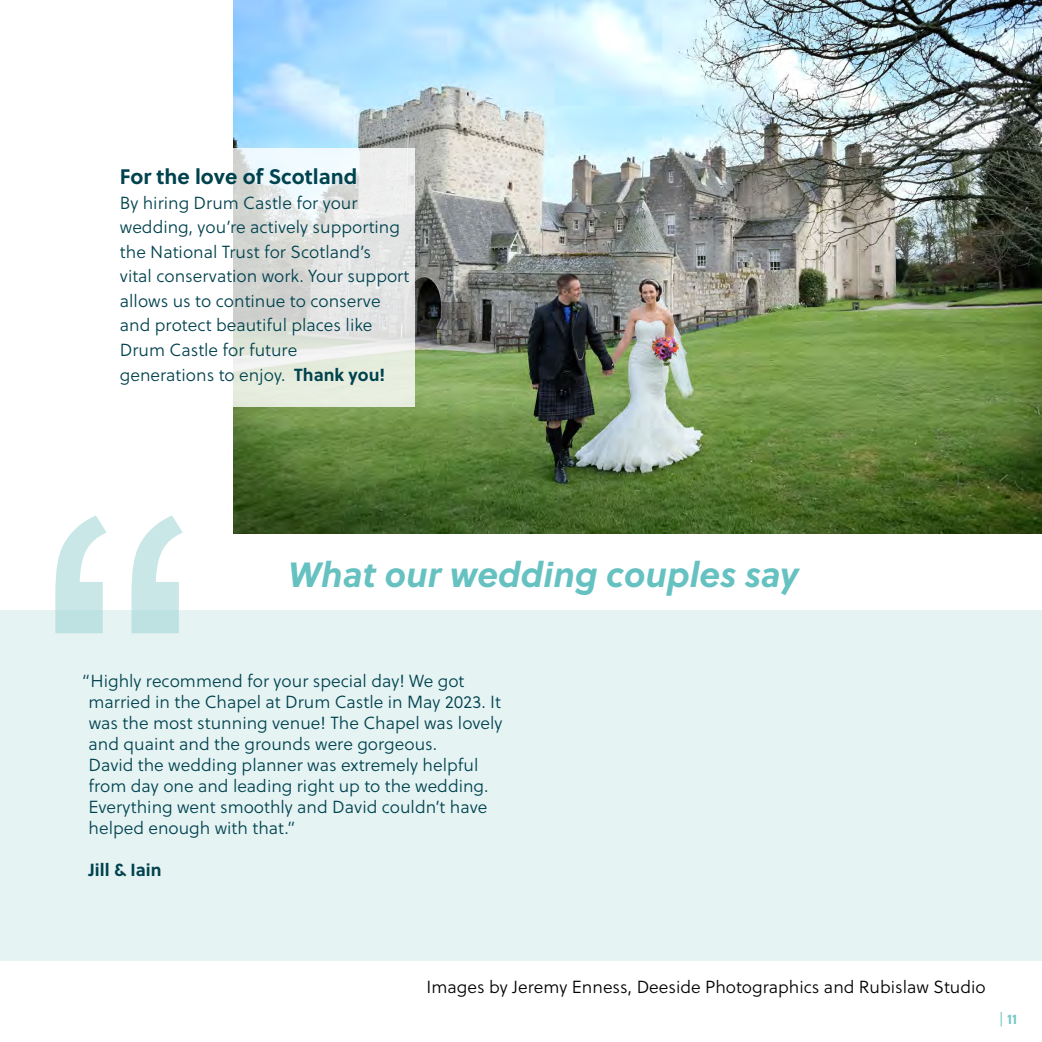
<style>
.page{position:relative;width:1042px;height:1042px;background:#fff}
.page>*{position:absolute;margin:0;border:0;box-sizing:border-box;transform-origin:0 0}
.t1{font:italic 700 35px "Soleil";color:#66c1c1}
.t2{font:700 21px "Soleil";color:#00424e}
.t3{font:17.5px/24.5px "Soleil Lt";color:#00424e}
.t4{font:17.5px "Soleil Lt";color:#000}
.t5{font:700 17.5px "Soleil";color:#00424e}
.t6{font:700 14px "Soleil";color:#78c7c6}
.s1{font-family:"Soleil";font-weight:700}
.s2{font-weight:400}
</style>
<div class="page">
<div style="left:0;top:610px;width:1042px;height:350px;background:#e5f3f3"></div>
<img style="left:234px;top:0;width:808px;height:534px">
<svg style="left:233px;top:149px;width:182px;height:258px"></svg>
<svg style="left:55px;top:515px;width:128px;height:118px"></svg>
<p class="t2" style="left:120px;top:161px;width:239px">For the love of Scotland</p>
<p class="t3" style="left:120px;top:190px;width:291px">By hiring Drum Castle for your wedding, you’re actively supporting the National Trust for Scotland’s<br>vital conservation work. Your support allows us to continue to conserve and protect beautiful places like<br>Drum Castle for future<br>generations to enjoy. <span class="s1">Thank you!</span></p>
<h1 class="t1" style="left:288px;top:548px;width:512px">What our wedding couples say</h1>
<p class="t3" style="left:88px;top:670px;width:416px;line-height:21px;text-indent:-6px">“Highly recommend for your special day! We got married in the Chapel at Drum Castle in May 2023. It was the most stunning venue! The Chapel was lovely and quaint and the grounds were gorgeous.<br>David the wedding planner was extremely helpful from day one and leading right up to the wedding.<br>Everything went smoothly and David couldn’t have helped enough with that.”</p>
<p class="t5" style="left:89px;top:856px;width:74px">Jill &amp; Iain</p>
<p class="t4" style="left:427px;top:974px;width:560px">Images by Jeremy Enness, Deeside Photographics and Rubislaw Studio</p>
<p class="t6" style="left:999px;top:1008px;width:20px"><span class="s2">|</span> 11</p>
</div>
